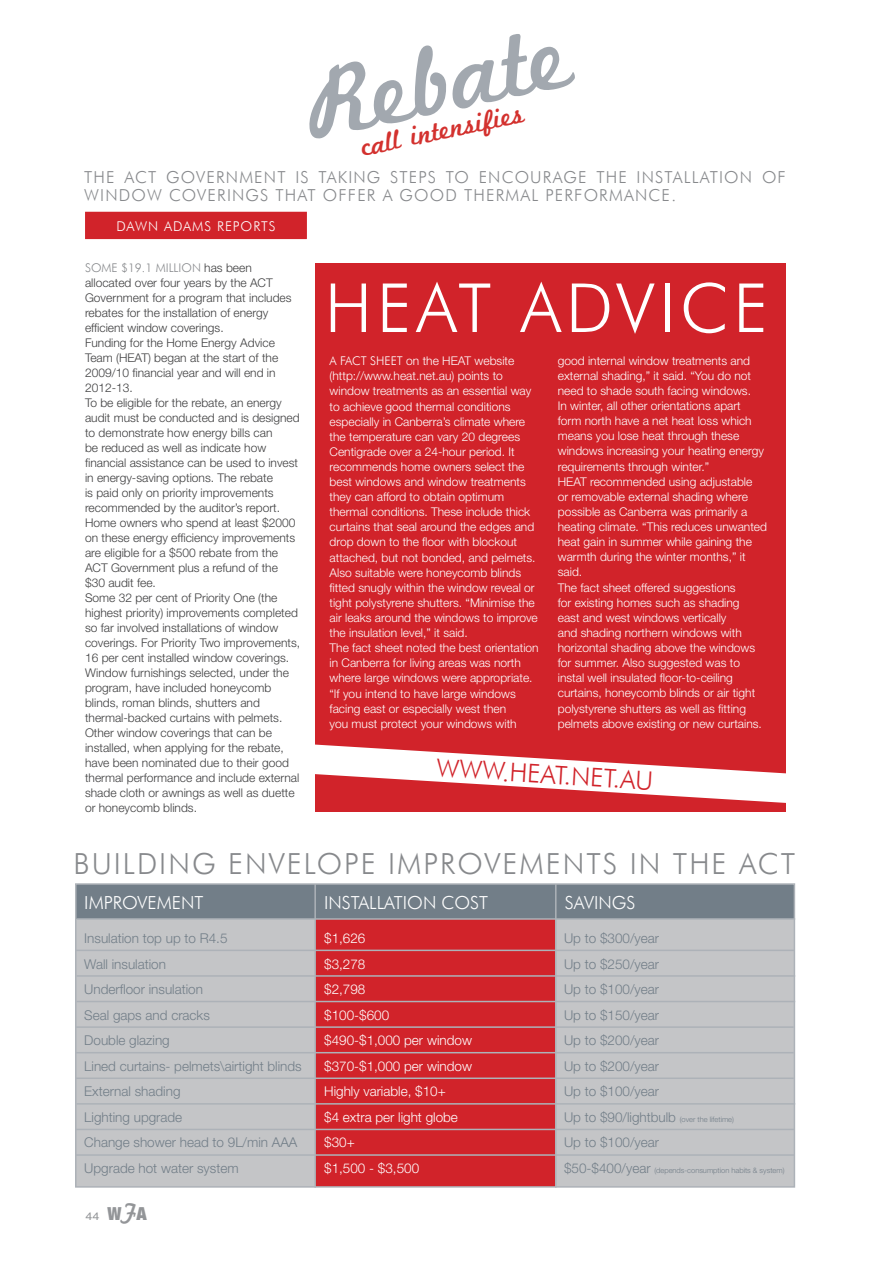
<style>
.page{position:relative;width:893px;height:1263px;background:#fff}
.page>*{position:absolute;margin:0;border:0;box-sizing:border-box;transform-origin:0 0}
.t1{font:102.3px "Marketing Script";color:#a2a8af}
.FEATURES_BODY_TEXT{font:300 67.8px "Futura BT";letter-spacing:.07em;color:#fff}
.FEATURES_BODY_TEXT-2{font:300 29.1px "Futura BT";letter-spacing:.07em;color:#87898c}
.t2{font:28.35px "Marketing Script";color:#d3312e}
.FEATURES_BODY_TEXT-3{font:300 25.65px "Futura BT";color:#d1232a}
.FEATURES_BODY_TEXT-4{font:300 18px "Futura BT";color:#fff}
.t3{font:900 expanded 18px "Helvetica Neue";color:#939598}
.FEATURES_BODY_TEXT-5{font:300 16.5px/18px "Futura BT";letter-spacing:.07em;color:#87898c}
.FEATURES_BODY_TEXT-6{font:300 13.5px "Helvetica Neue LT Std";color:#727e88}
.FEATURES_BODY_TEXT-7{font:300 13.5px "Helvetica Neue LT Std";color:#fff}
.FEATURES_BODY_TEXT-8{font:300 13.5px "Futura BT";letter-spacing:.07em;color:#fff}
.FEATURES_BODY_TEXT-9{font:300 12px/15.1px "Helvetica Neue LT Std";color:#fff}
.FEATURES_BODY_TEXT-10{font:300 12px/15px "Helvetica Neue LT Std";color:#3e3e3f}
.Page_base_left{font:expanded 10.5px "Helvetica Neue LT Std";color:#939598}
.FEATURES_BODY_TEXT-11{font:300 7.5px "Helvetica Neue LT Std";color:#727e88}
.s1{font-family:"Futura BT";color:#87898c}
.s2{font-family:"Futura BT"}
.s3{font-family:"Marketing Script";font-weight:400;font-stretch:normal;font-size:24px}
.s4{font-size:7.5px}
.s5{font-size:13.5px}
</style>
<div class="page">
<div style="left:316px;top:263px;width:470px;height:548px;background:#d1232a"></div>
<div style="left:85px;top:212px;width:222px;height:27px;background:#d1232a"></div>
<div style="left:76px;top:884px;width:718px;height:36px;background:#727e88"></div>
<div style="left:76px;top:920px;width:239px;height:267px;background:#c4c5c7"></div>
<div style="left:555px;top:920px;width:239px;height:267px;background:#c4c5c7"></div>
<div style="left:315px;top:920px;width:240px;height:267px;background:#d1232a"></div>
<div style="left:75px;top:883px;width:720px;height:305px;border:2px solid #adb2b8"></div>
<hr style="left:76px;top:949px;width:718px;height:2px;background:#adb2b8">
<hr style="left:77px;top:975px;width:718px;height:2px;background:#adb2b8">
<hr style="left:77px;top:1001px;width:718px;height:1px;background:#adb2b8">
<hr style="left:75px;top:1026px;width:719px;height:2px;background:#adb2b8">
<hr style="left:75px;top:1052px;width:719px;height:1px;background:#adb2b8">
<hr style="left:75px;top:1077px;width:719px;height:2px;background:#adb2b8">
<hr style="left:77px;top:1103px;width:718px;height:1px;background:#adb2b8">
<hr style="left:76px;top:1129px;width:718px;height:1px;background:#adb2b8">
<hr style="left:76px;top:1154px;width:718px;height:2px;background:#adb2b8">
<hr style="left:77px;top:918px;width:718px;height:2px;background:#adb2b8">
<hr style="left:555px;top:884px;width:2px;height:304px;background:#adb2b8">
<hr style="left:314px;top:884px;width:2px;height:304px;background:#adb2b8">
<svg style="left:315px;top:744px;width:471px;height:59px"></svg>
<p class="t1" style="left:293px;top:48px;width:270px;rotate:-12deg">Rebate</p>
<p class="t2" style="left:358px;top:130px;width:167px;rotate:-12deg">call intensifies</p>
<p class="FEATURES_BODY_TEXT-5" style="left:84px;top:168px;width:703px">THE ACT GOVERNMENT IS TAKING STEPS TO ENCOURAGE THE INSTALLATION OF<br>WINDOW COVERINGS THAT OFFER A GOOD THERMAL PERFORMANCE.</p>
<p class="FEATURES_BODY_TEXT-8" style="left:116px;top:218px;width:161px">DAWN ADAMS REPORTS</p>
<p class="FEATURES_BODY_TEXT-10" style="left:85px;top:260px;width:208px"><span class="s1">SOME $19.1 MILLION</span> has been allocated over four years by the ACT Government for a program that includes rebates for the installation of energy efficient window coverings.</p>
<p class="FEATURES_BODY_TEXT-10" style="left:85px;top:335px;width:195px">Funding for the Home Energy Advice<br>Team (HEAT) began at the start of the<br>2009/10 financial year and will end in<br>2012-13.</p>
<p class="FEATURES_BODY_TEXT-10" style="left:85px;top:395px;width:216px">To be eligible for the rebate, an energy audit must be conducted and is designed to demonstrate how energy bills can<br>be reduced as well as indicate how financial assistance can be used to invest in energy-saving options. The rebate<br>is paid only on priority improvements recommended by the auditor’s report.</p>
<p class="FEATURES_BODY_TEXT-10" style="left:85px;top:515px;width:212px">Home owners who spend at least $2000 on these energy efficiency improvements are eligible for a $500 rebate from the<br>ACT Government plus a refund of the $30 audit fee.</p>
<p class="FEATURES_BODY_TEXT-10" style="left:85px;top:590px;width:217px">Some 32 per cent of Priority One (the highest priority) improvements completed so far involved installations of window coverings. For Priority Two improvements, 16 per cent installed window coverings.<br>Window furnishings selected, under the program, have included honeycomb blinds, roman blinds, shutters and thermal-backed curtains with pelmets.</p>
<p class="FEATURES_BODY_TEXT-10" style="left:85px;top:725px;width:216px">Other window coverings that can be installed, when applying for the rebate, have been nominated due to their good thermal performance and include external shade cloth or awnings as well as duette or honeycomb blinds.</p>
<p class="FEATURES_BODY_TEXT" style="left:325px;top:267px;width:445px">HEAT ADVICE</p>
<p class="FEATURES_BODY_TEXT-9" style="left:330px;top:353px;width:210px"><span class="s2">A FACT SHEET</span> on the HEAT website (http://www.heat.net.au) points to window treatments as an essential way to achieve good thermal conditions especially in Canberra’s climate where the temperature can vary 20 degrees Centigrade over a 24-hour period. It recommends home owners select the best windows and window treatments they can afford to obtain optimum thermal conditions. These include thick curtains that seal around the edges and drop down to the floor with blockout attached, but not bonded, and pelmets.<br>Also suitable were honeycomb blinds fitted snugly within the window reveal or tight polystyrene shutters. “Minimise the air leaks around the windows to improve the insulation level,” it said.</p>
<p class="FEATURES_BODY_TEXT-9" style="left:330px;top:640px;width:211px">The fact sheet noted the best orientation in Canberra for living areas was north where large windows were appropriate. “If you intend to have large windows facing east or especially west then<br>you must protect your windows with</p>
<p class="FEATURES_BODY_TEXT-9" style="left:558px;top:353px;width:208px">good internal window treatments and external shading,” it said. “You do not need to shade south facing windows.<br>In winter, all other orientations apart form north have a net heat loss which means you lose heat through these windows increasing your heating energy requirements through winter.”</p>
<p class="FEATURES_BODY_TEXT-9" style="left:558px;top:474px;width:211px">HEAT recommended using adjustable<br>or removable external shading where possible as Canberra was primarily a heating climate. “This reduces unwanted heat gain in summer while gaining the warmth during the winter months,” it said.</p>
<p class="FEATURES_BODY_TEXT-9" style="left:558px;top:579px;width:206px">The fact sheet offered suggestions<br>for existing homes such as shading east and west windows vertically<br>and shading northern windows with horizontal shading above the windows for summer. Also suggested was to instal well insulated floor-to-ceiling curtains, honeycomb blinds or air tight polystyrene shutters as well as fitting pelmets above existing or new curtains.</p>
<p class="FEATURES_BODY_TEXT-3" style="left:438px;top:751px;width:219px;rotate:4deg">WWW.HEAT.NET.AU</p>
<p class="FEATURES_BODY_TEXT-2" style="left:74px;top:846px;width:723px">BUILDING ENVELOPE IMPROVEMENTS IN THE ACT</p>
<p class="FEATURES_BODY_TEXT-4" style="left:84px;top:891px;width:121px">IMPROVEMENT</p>
<p class="FEATURES_BODY_TEXT-4" style="left:324px;top:891px;width:165px">INSTALLATION COST</p>
<p class="FEATURES_BODY_TEXT-4" style="left:565px;top:891px;width:72px">SAVINGS</p>
<p class="FEATURES_BODY_TEXT-6" style="left:84px;top:930px;width:145px">Insulation top up to R4.5</p>
<p class="FEATURES_BODY_TEXT-6" style="left:84px;top:956px;width:83px">Wall insulation</p>
<p class="FEATURES_BODY_TEXT-6" style="left:84px;top:981px;width:120px">Underfloor insulation</p>
<p class="FEATURES_BODY_TEXT-6" style="left:84px;top:1007px;width:127px">Seal gaps and cracks</p>
<p class="FEATURES_BODY_TEXT-6" style="left:84px;top:1032px;width:87px">Double glazing</p>
<p class="FEATURES_BODY_TEXT-6" style="left:84px;top:1058px;width:219px">Lined curtains- pelmets\airtight blinds</p>
<p class="FEATURES_BODY_TEXT-6" style="left:84px;top:1083px;width:98px">External shading</p>
<p class="FEATURES_BODY_TEXT-6" style="left:84px;top:1109px;width:100px">Lighting upgrade</p>
<p class="FEATURES_BODY_TEXT-6" style="left:84px;top:1134px;width:215px">Change shower head to 9L/min AAA</p>
<p class="FEATURES_BODY_TEXT-6" style="left:84px;top:1160px;width:156px">Upgrade hot water system</p>
<p class="Page_base_left" style="left:85px;top:1210px;width:16px">44</p>
<p class="t3" style="left:107px;top:1202px;width:41px">W<span class="s3">F</span>A</p>
<p class="FEATURES_BODY_TEXT-7" style="left:324px;top:930px;width:43px">$1,626</p>
<p class="FEATURES_BODY_TEXT-7" style="left:324px;top:956px;width:43px">$3,278</p>
<p class="FEATURES_BODY_TEXT-7" style="left:324px;top:981px;width:43px">$2,798</p>
<p class="FEATURES_BODY_TEXT-7" style="left:324px;top:1007px;width:67px">$100-$600</p>
<p class="FEATURES_BODY_TEXT-7" style="left:324px;top:1032px;width:149px">$490-$1,000 per window</p>
<p class="FEATURES_BODY_TEXT-7" style="left:324px;top:1058px;width:149px">$370-$1,000 per window</p>
<p class="FEATURES_BODY_TEXT-7" style="left:324px;top:1083px;width:123px">Highly variable, $10+</p>
<p class="FEATURES_BODY_TEXT-7" style="left:324px;top:1109px;width:135px">$4 extra per light globe</p>
<p class="FEATURES_BODY_TEXT-7" style="left:324px;top:1134px;width:32px">$30+</p>
<p class="FEATURES_BODY_TEXT-7" style="left:324px;top:1160px;width:97px">$1,500 - $3,500</p>
<p class="FEATURES_BODY_TEXT-6" style="left:564px;top:930px;width:97px">Up to $300/year</p>
<p class="FEATURES_BODY_TEXT-6" style="left:564px;top:956px;width:97px">Up to $250/year</p>
<p class="FEATURES_BODY_TEXT-6" style="left:564px;top:981px;width:97px">Up to $100/year</p>
<p class="FEATURES_BODY_TEXT-6" style="left:564px;top:1007px;width:97px">Up to $150/year</p>
<p class="FEATURES_BODY_TEXT-6" style="left:564px;top:1032px;width:97px">Up to $200/year</p>
<p class="FEATURES_BODY_TEXT-6" style="left:564px;top:1058px;width:97px">Up to $200/year</p>
<p class="FEATURES_BODY_TEXT-6" style="left:564px;top:1083px;width:97px">Up to $100/year</p>
<p class="FEATURES_BODY_TEXT-6" style="left:564px;top:1109px;width:171px">Up to $90/lightbulb <span class="s4">(over the lifetime)</span></p>
<p class="FEATURES_BODY_TEXT-6" style="left:564px;top:1134px;width:97px">Up to $100/year</p>
<p class="FEATURES_BODY_TEXT-11" style="left:564px;top:1165px;width:222px"><span class="s5">$50-$400/year</span> (depends-consumption habits &amp; system)</p>
</div>
